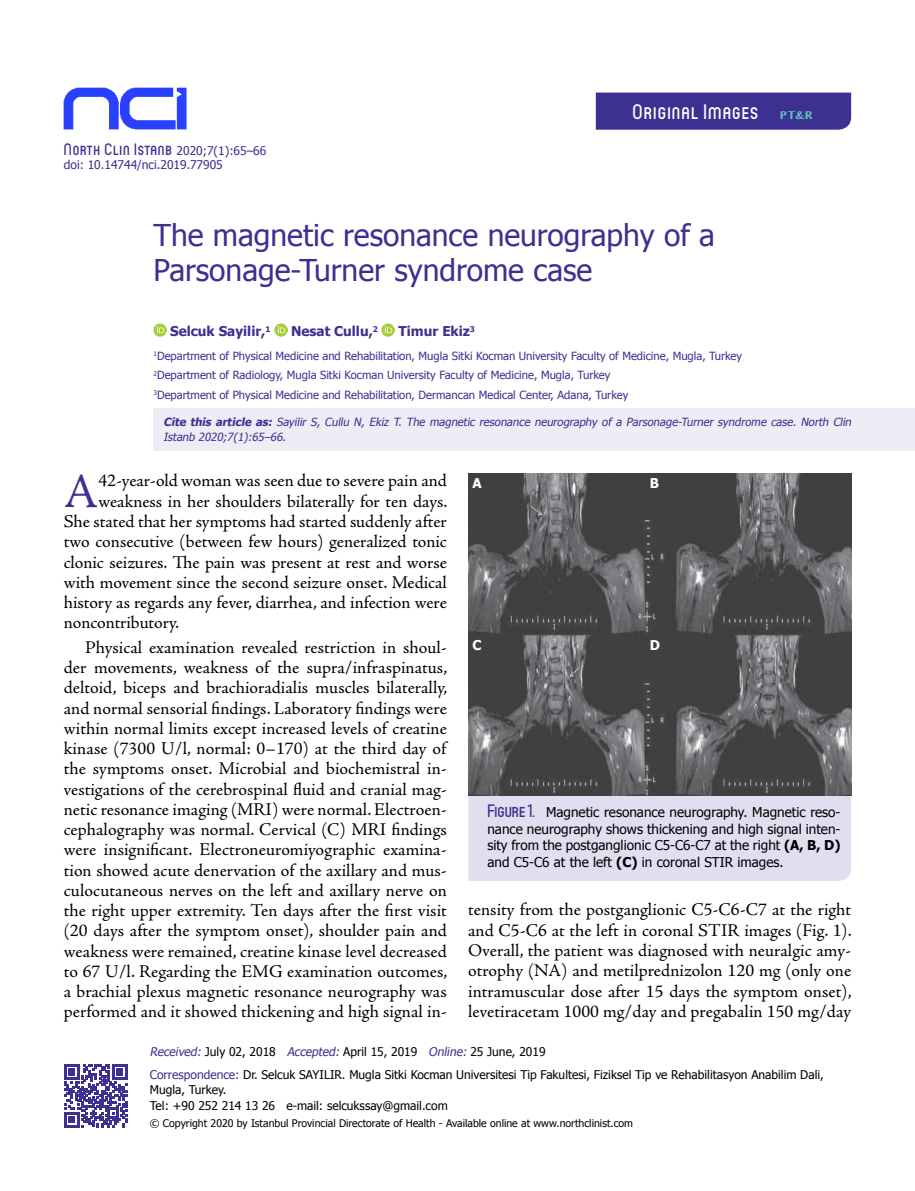
<style>
.page{position:relative;width:915px;height:1191px;background:#fff}
.page>*{position:absolute;margin:0;border:0;box-sizing:border-box;transform-origin:0 0}
.t1{font:48.9px "Adobe Jenson Pro";color:#3c3091}
.t2{font:30px/34.5px "Tahoma";color:#3c3091}
.t3{font:500 21px "Circula";letter-spacing:.055em;color:#fff}
.t4{font:18px/20.2px "Adobe Jenson Pro";color:#000;text-align:justify}
.t5{font:500 16.5px "Circula";letter-spacing:.055em;color:#3c3091}
.t6{font:13.5px/16.5px "Tahoma";color:#000;text-align:justify}
.t7{font:700 13.5px "Tahoma";color:#3c3091}
.t8{font:700 13.5px "Tahoma";color:#fff}
.t9{font:12px/23px "Tahoma";color:#000}
.t10{font:12px "Tahoma";color:#3c3091}
.t11{font:11.25px/19.5px "Tahoma";color:#3c3091}
.t12{font:italic 11.25px/15px "Tahoma";color:#3c3091}
.t13{font:700 11.25px "Tamil MN";color:#62c6c1}
.t14{font:10.5px "Tahoma";color:#000}
.s1{font-family:"Tahoma";font-weight:400;font-size:12px}
.s2{font-weight:700}
.s3{font-family:"Circula";font-weight:500;font-size:18px;color:#3c3091}
.s4{font-style:italic;color:#3c3091}
.s5{color:#3c3091}
</style>
<div class="page">
<svg style="left:153px;top:323px;width:13px;height:13px"></svg>
<svg style="left:274px;top:323px;width:13px;height:13px"></svg>
<svg style="left:382px;top:323px;width:12px;height:13px"></svg>
<img style="left:64px;top:87px;width:123px;height:43px">
<div style="left:595px;top:93px;width:255px;height:37px;background:#3c3091"></div>
<div style="left:153px;top:408px;width:761px;height:43px;background:#eeedf5"></div>
<svg style="left:64px;top:1064px;width:63px;height:63px"></svg>
<div style="left:468px;top:795px;width:382px;height:86px;background:#e1dfef"></div>
<img style="left:468px;top:473px;width:382px;height:322px">
<p class="t5" style="left:64px;top:139px;width:204px">North Clin Istanb <span class="s1">2020;7(1):65–66</span></p>
<p class="t10" style="left:64px;top:157px;width:160px">doi: 10.14744/nci.2019.77905</p>
<p class="t3" style="left:632px;top:99px;width:127px">Original Images</p>
<p class="t13" style="left:779px;top:108px;width:34px">PT&amp;R</p>
<h2 class="t2" style="left:153px;top:217px;width:563px">The magnetic resonance neurography of a<br>Parsonage-Turner syndrome case</h2>
<p class="t7" style="left:170px;top:322px;width:102px">Selcuk Sayilir,<sup>1</sup></p>
<p class="t7" style="left:291px;top:322px;width:88px">Nesat Cullu,<sup>2</sup></p>
<p class="t7" style="left:398px;top:322px;width:78px">Timur Ekiz<sup>3</sup></p>
<p class="t11" style="left:153px;top:345px;width:590px"><sup>1</sup>Department of Physical Medicine and Rehabilitation, Mugla Sitki Kocman University Faculty of Medicine, Mugla, Turkey<br><sup>2</sup>Department of Radiology, Mugla Sitki Kocman University Faculty of Medicine, Mugla, Turkey<br><sup>3</sup>Department of Physical Medicine and Rehabilitation, Dermancan Medical Center, Adana, Turkey</p>
<p class="t12" style="left:163px;top:414px;width:691px"><span class="s2">Cite this article as:</span> Sayilir S, Cullu N, Ekiz T. The magnetic resonance neurography of a Parsonage-Turner syndrome case. North Clin<br>Istanb 2020;7(1):65–66.</p>
<h1 class="t1" style="left:64px;top:464px;width:36px">A</h1>
<p class="t4" style="left:98px;top:471px;width:350px">42-year-old woman was seen due to severe pain and</p>
<p class="t4" style="left:98px;top:491px;width:350px">weakness in her shoulders bilaterally for ten days.</p>
<p class="t4" style="left:64px;top:511px;width:384px">She stated that her symptoms had started suddenly after</p>
<p class="t4" style="left:64px;top:532px;width:384px">two consecutive (between few hours) generalized tonic</p>
<p class="t4" style="left:64px;top:552px;width:384px">clonic seizures. The pain was present at rest and worse</p>
<p class="t4" style="left:64px;top:572px;width:384px">with movement since the second seizure onset. Medical</p>
<p class="t4" style="left:64px;top:592px;width:384px">history as regards any fever, diarrhea, and infection were</p>
<p class="t4" style="left:64px;top:613px;width:117px">noncontributory.</p>
<p class="t4" style="left:64px;top:637px;width:385px;text-indent:21px">Physical examination revealed restriction in shoul&shy;der movements, weakness of the supra/infraspinatus, deltoid, biceps and brachioradialis muscles bilaterally, and normal sensorial findings. Laboratory findings were within normal limits except increased levels of creatine kinase (7300 U/l, normal: 0–170) at the third day of the symptoms onset. Microbial and biochemistral in&shy;vestigations of the cerebrospinal fluid and cranial mag&shy;netic resonance imaging (MRI) were normal. Electroen&shy;cephalography was normal. Cervical (C) MRI findings were insignificant. Electroneuromiyographic examina&shy;tion showed acute denervation of the axillary and mus&shy;culocutaneous nerves on the left and axillary nerve on the right upper extremity. Ten days after the first visit (20 days after the symptom onset), shoulder pain and weakness were remained, creatine kinase level decreased to 67 U/l. Regarding the EMG examination outcomes, a brachial plexus magnetic resonance neurography was performed and it showed thickening and high signal in-</p>
<p class="t8" style="left:472px;top:474px;width:11px">A</p>
<p class="t8" style="left:649px;top:474px;width:11px">B</p>
<p class="t8" style="left:472px;top:635px;width:11px">C</p>
<p class="t8" style="left:649px;top:635px;width:12px">D</p>
<p class="t6" style="left:487px;top:803px;width:354px"><span class="s3">Figure 1.</span> Magnetic resonance neurography. Magnetic reso&shy;nance neurography shows thickening and high signal inten&shy;sity from the postganglionic C5-C6-C7 at the right <span class="s2">(A, B, D) </span>and C5-C6 at the left <span class="s2">(C)</span> in coronal STIR images.</p>
<p class="t4" style="left:468px;top:899px;width:385px">tensity from the postganglionic C5-C6-C7 at the right and C5-C6 at the left in coronal STIR images (Fig. 1).<br>Overall, the patient was diagnosed with neuralgic amy&shy;otrophy (NA) and metilprednizolon 120 mg (only one intramuscular dose after 15 days the symptom onset), levetiracetam 1000 mg/day and pregabalin 150 mg/day</p>
<p class="t9" style="left:150px;top:1040px;width:675px"><span class="s4">Received:</span> July 02, 2018 <span class="s4">Accepted:</span> April 15, 2019 <span class="s4">Online:</span> 25 June, 2019<br><span class="s5">Correspondence:</span> Dr. Selcuk SAYILIR. Mugla Sitki Kocman Universitesi Tip Fakultesi, Fiziksel Tip ve Rehabilitasyon Anabilim Dali,</p>
<p class="t9" style="left:150px;top:1080px;width:299px;line-height:16.5px">Mugla, Turkey.<br>Tel: +90 252 214 13 26 e-mail: selcukssay@gmail.com</p>
<p class="t14" style="left:150px;top:1116px;width:484px">© Copyright 2020 by Istanbul Provincial Directorate of Health - Available online at www.northclinist.com</p>
</div>
